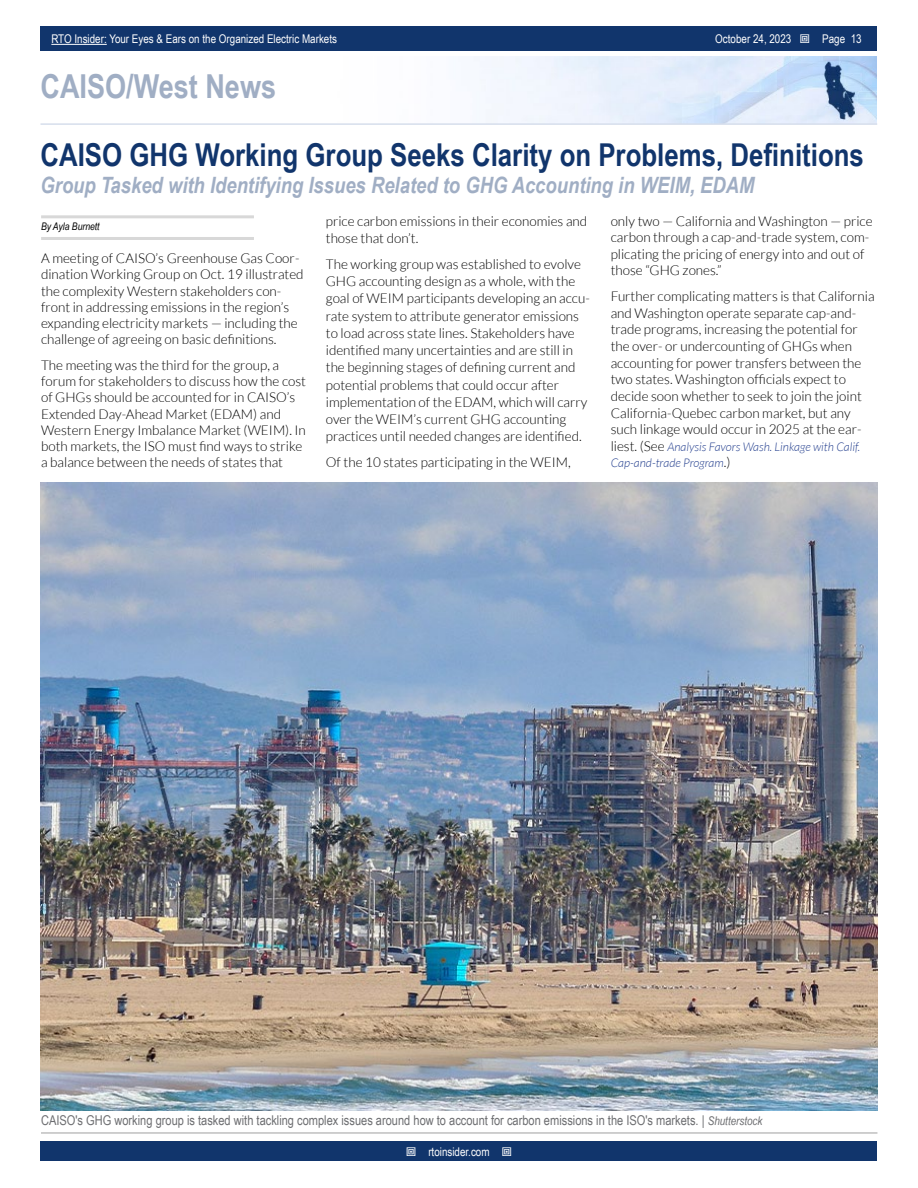
<style>
.page{position:relative;width:918px;height:1188px;background:#fff}
.page>*{position:absolute;margin:0;border:0;box-sizing:border-box;transform-origin:0 0}
.t1{font:700 33px "Arial Narrow";color:#a0aec4}
.t2{font:700 31.5px "Arial Narrow";color:#11356c}
.t3{font:italic 700 22.5px "Arial Narrow";color:#a0aec4}
.t4{font:300 13.5px/16.4px "Lato";color:#000}
.t5{font:13.5px "Arial Narrow";color:#6d6e71}
.t6{font:12px "Arial Narrow";color:#fff}
.t7{font:italic 300 12px/16.6px "Lato";color:#25408f}
.t8{font:italic 10.5px "Arial Narrow";color:#000}
.s1{font-style:normal;font-size:13.5px;color:#000}
.s2{font-style:italic;font-size:12px}
</style>
<div class="page">
<div style="left:41px;top:1142px;width:836px;height:19px;background:#11356c"></div>
<div style="left:41px;top:27px;width:836px;height:24px;background:#11356c"></div>
<hr style="left:51px;top:44px;width:56px;height:1px;background:#fff">
<img style="left:474px;top:56px;width:403px;height:67px">
<hr style="left:40px;top:123px;width:837px;height:2px;background:#d6deec">
<hr style="left:41px;top:215px;width:213px;height:3px;background:#d8d8d8">
<hr style="left:41px;top:237px;width:213px;height:3px;background:#d8d8d8">
<hr style="left:41px;top:1132px;width:836px;height:2px;background:#bfbfbf">
<img style="left:41px;top:483px;width:836px;height:627px">
<p class="t6" style="left:51px;top:30px;width:287px">RTO Insider: Your Eyes &amp; Ears on the Organized Electric Markets</p>
<p class="t6" style="left:715px;top:30px;width:78px">October 24, 2023</p>
<p class="t6" style="left:822px;top:30px;width:41px">Page 13</p>
<h1 class="t1" style="left:40px;top:61px;width:237px">CAISO/West News</h1>
<h2 class="t2" style="left:40px;top:131px;width:825px">CAISO GHG Working Group Seeks Clarity on Problems, Definitions</h2>
<h3 class="t3" style="left:40px;top:168px;width:716px">Group Tasked with Identifying Issues Related to GHG Accounting in WEIM, EDAM</h3>
<p class="t8" style="left:41px;top:219px;width:60px">By Ayla Burnett</p>
<p class="t4" style="left:41px;top:250px;width:264px">A meeting of CAISO’s Greenhouse Gas Coor&shy;dination Working Group on Oct. 19 illustrated the complexity Western stakeholders con&shy;front in addressing emissions in the region’s expanding electricity markets — including the challenge of agreeing on basic definitions.</p>
<p class="t4" style="left:41px;top:357px;width:267px">The meeting was the third for the group, a forum for stakeholders to discuss how the cost of GHGs should be accounted for in CAISO’s Extended Day-Ahead Market (EDAM) and Western Energy Imbalance Market (WEIM). In both markets, the ISO must find ways to strike a balance between the needs of states that</p>
<p class="t4" style="left:611px;top:212px;width:264px">only two — California and Washington — price carbon through a cap-and-trade system, com&shy;plicating the pricing of energy into and out of those “GHG zones.”</p>
<p class="t4" style="left:611px;top:288px;width:265px">Further complicating matters is that California and Washington operate separate cap-and&shy;trade programs, increasing the potential for the over- or undercounting of GHGs when accounting for power transfers between the two states. Washington officials expect to decide soon whether to seek to join the joint California-Quebec carbon market, but any such linkage would occur in 2025 at the ear-</p>
<p class="t7" style="left:611px;top:439px;width:251px"><span class="s1">liest. (See</span> Analysis Favors Wash. Linkage with Calif.<br>Cap-and-trade Program<span class="s1">.)</span></p>
<p class="t4" style="left:326px;top:212px;width:263px;line-height:17.2px">price carbon emissions in their economies and those that don’t.</p>
<p class="t4" style="left:326px;top:256px;width:266px;line-height:17.2px">The working group was established to evolve GHG accounting design as a whole, with the goal of WEIM participants developing an accu&shy;rate system to attribute generator emissions to load across state lines. Stakeholders have identified many uncertainties and are still in the beginning stages of defining current and potential problems that could occur after implementation of the EDAM, which will carry over the WEIM’s current GHG accounting practices until needed changes are identified.</p>
<p class="t4" style="left:326px;top:454px;width:246px">Of the 10 states participating in the WEIM,</p>
<p class="t5" style="left:41px;top:1111px;width:723px">CAISO's GHG working group is tasked with tackling complex issues around how to account for carbon emissions in the ISO's markets. | <span class="s2">Shutterstock</span></p>
<p class="t6" style="left:428px;top:1143px;width:63px">rtoinsider.com</p>
</div>
